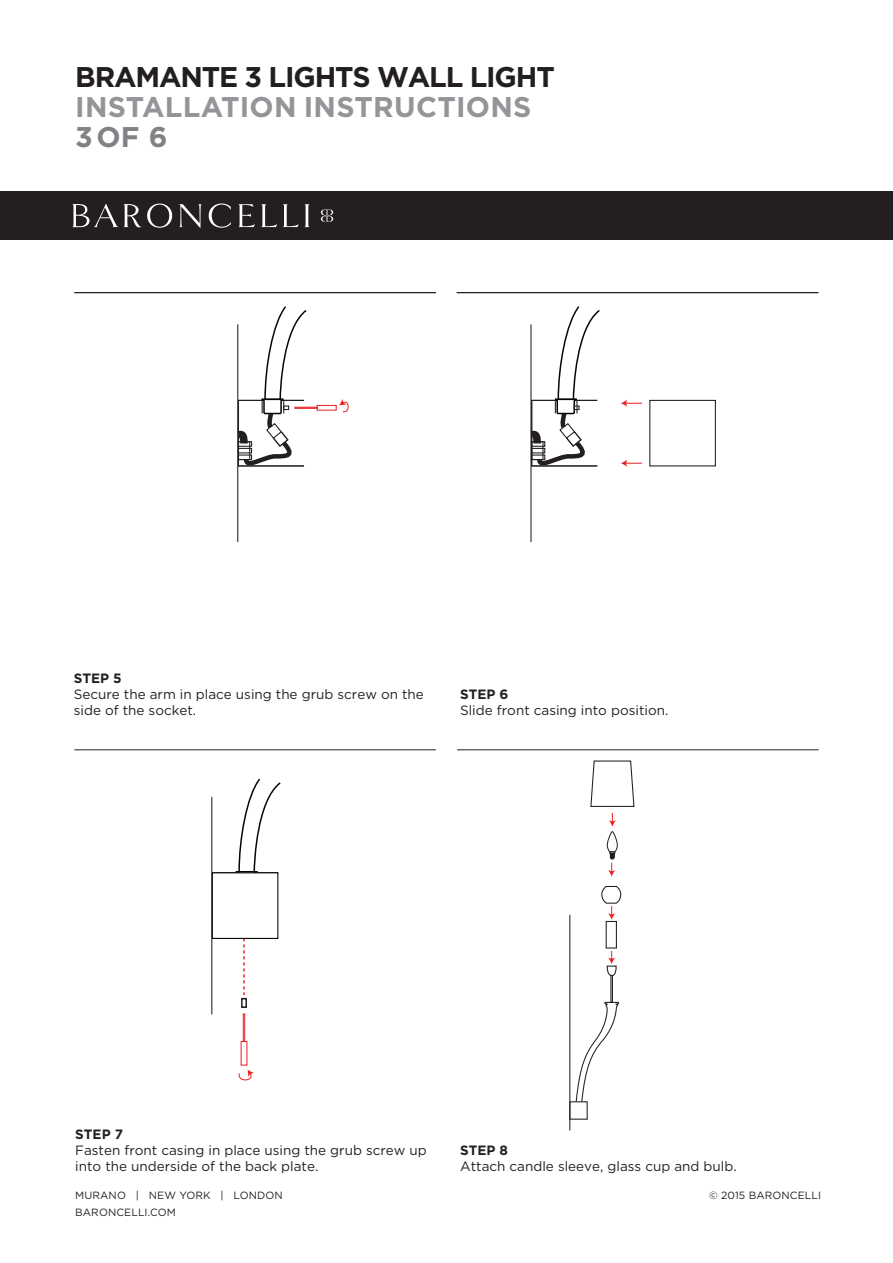
<style>
.page{position:relative;width:893px;height:1263px;background:#fff}
.page>*{position:absolute;margin:0;border:0;box-sizing:border-box;transform-origin:0 0}
.t1{font:700 28.5px "Gotham";letter-spacing:-.04em;color:#231f20}
.t2{font:700 28.5px "Gotham";letter-spacing:.01em;color:#939598}
.t3{font:700 28.5px "Gotham";color:#808285}
.t4{font:13.5px/16.2px "Gotham";color:#231f20}
.t5{font:700 13.5px "Gotham";color:#231f20}
.t6{font:10.5px "Gotham";letter-spacing:.01em;color:#231f20}
</style>
<div class="page">
<svg style="left:621px;top:400px;width:21px;height:7px"></svg>
<svg style="left:621px;top:460px;width:21px;height:7px"></svg>
<svg style="left:649px;top:399px;width:67px;height:68px"></svg>
<div style="left:241px;top:998px;width:6px;height:10px;border:2px solid #231f20"></div>
<svg style="left:238px;top:1070px;width:16px;height:11px"></svg>
<div style="left:243px;top:1013px;width:2px;height:29px;border:1px solid #ee1f23"></div>
<hr style="left:237px;top:324px;width:1px;height:218px;background:#231f20">
<svg style="left:339px;top:399px;width:10px;height:14px"></svg>
<div style="left:295px;top:407px;width:22px;height:2px;border:1px solid #ee1f23"></div>
<div style="left:317px;top:405px;width:20px;height:5px;border:1px solid #ee1f23"></div>
<svg style="left:237px;top:306px;width:71px;height:163px"></svg>
<div style="left:238px;top:441px;width:12px;height:19px;border:1px solid #231f20"></div>
<div style="left:238px;top:441px;width:14px;height:6px;border:1px solid #231f20"></div>
<div style="left:238px;top:448px;width:14px;height:5px;border:1px solid #231f20"></div>
<div style="left:238px;top:454px;width:14px;height:6px;border:1px solid #231f20"></div>
<hr style="left:530px;top:324px;width:1px;height:218px;background:#231f20">
<div style="left:0;top:191px;width:893px;height:49px;background:#231f20"></div>
<hr style="left:457px;top:292px;width:362px;height:1px;background:#231f20">
<hr style="left:457px;top:749px;width:362px;height:1px;background:#231f20">
<hr style="left:74px;top:749px;width:362px;height:1px;background:#231f20">
<hr style="left:74px;top:292px;width:362px;height:1px;background:#231f20">
<hr style="left:456px;top:292px;width:362px;height:1px;background:#231f20">
<svg style="left:530px;top:306px;width:70px;height:163px"></svg>
<hr style="left:211px;top:797px;width:1px;height:217px;background:#231f20">
<svg style="left:211px;top:778px;width:70px;height:217px"></svg>
<svg style="left:575px;top:1001px;width:44px;height:100px"></svg>
<svg style="left:607px;top:813px;width:11px;height:63px"></svg>
<svg style="left:601px;top:885px;width:21px;height:35px"></svg>
<hr style="left:569px;top:915px;width:1px;height:215px;background:#231f20">
<div style="left:610px;top:975px;width:3px;height:28px;border:1px solid #231f20"></div>
<svg style="left:606px;top:951px;width:11px;height:25px"></svg>
<div style="left:606px;top:921px;width:11px;height:27px;border:1px solid #231f20"></div>
<svg style="left:590px;top:760px;width:45px;height:47px"></svg>
<svg style="left:72px;top:204px;width:261px;height:24px"></svg>
<h1 class="t1" style="left:75px;top:59px;width:481px">BRAMANTE 3 LIGHTS WALL LIGHT</h1>
<h1 class="t2" style="left:75px;top:89px;width:458px">INSTALLATION INSTRUCTIONS</h1>
<h1 class="t3" style="left:75px;top:119px;width:94px">3OF 6</h1>
<p class="t5" style="left:74px;top:670px;width:50px">STEP 5</p>
<p class="t4" style="left:74px;top:686px;width:352px">Secure the arm in place using the grub screw on the side of the socket.</p>
<p class="t5" style="left:460px;top:686px;width:50px">STEP 6</p>
<p class="t4" style="left:460px;top:702px;width:210px">Slide front casing into position.</p>
<p class="t5" style="left:75px;top:1125px;width:49px">STEP 7</p>
<p class="t4" style="left:75px;top:1142px;width:353px">Fasten front casing in place using the grub screw up into the underside of the back plate.</p>
<p class="t5" style="left:460px;top:1142px;width:50px">STEP 8</p>
<p class="t4" style="left:460px;top:1158px;width:278px">Attach candle sleeve, glass cup and bulb.</p>
<p class="t6" style="left:75px;top:1189px;width:209px">MURANO | NEW YORK | LONDON</p>
<p class="t6" style="left:75px;top:1205px;width:102px">BARONCELLI.COM</p>
<p class="t6" style="left:709px;top:1189px;width:114px">© 2015 BARONCELLI</p>
</div>
